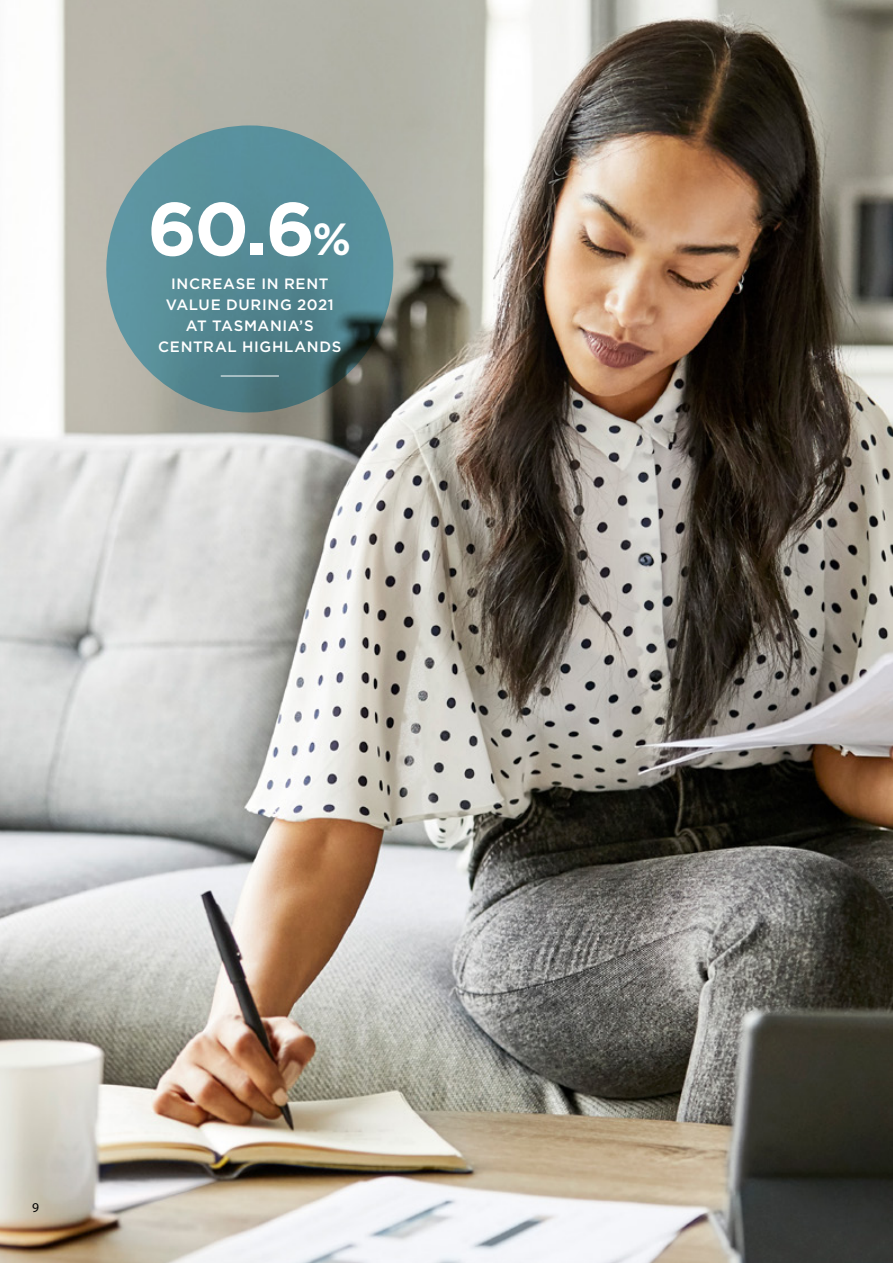
<style>
.page{position:relative;width:893px;height:1263px;background:#fff}
.page>*{position:absolute;margin:0;border:0;box-sizing:border-box;transform-origin:0 0}
.t1{font:700 75px "Gotham";color:#fff}
.t2{font:500 15px/21px "Gotham";letter-spacing:.045em;color:#fff;text-align:center}
.t3{font:13.5px "Myriad Pro";color:#000}
.s1{font-size:45px}
</style>
<div class="page">
<img style="left:0;top:0;width:893px;height:1263px">
<svg style="left:106px;top:125px;width:287px;height:287px;fill:#578e99"></svg>
<hr style="left:221px;top:376px;width:58px;height:1px;background:#fff">
<h1 class="t1" style="left:147px;top:179px;width:205px">60.6<span class="s1">%</span></h1>
<p class="t2" style="left:158px;top:273px;width:185px">INCREASE IN RENT<br>VALUE DURING 2021<br>AT TASMANIA’S<br>CENTRAL HIGHLANDS</p>
<p class="t3" style="left:32px;top:1199px;width:8px">9</p>
</div>
